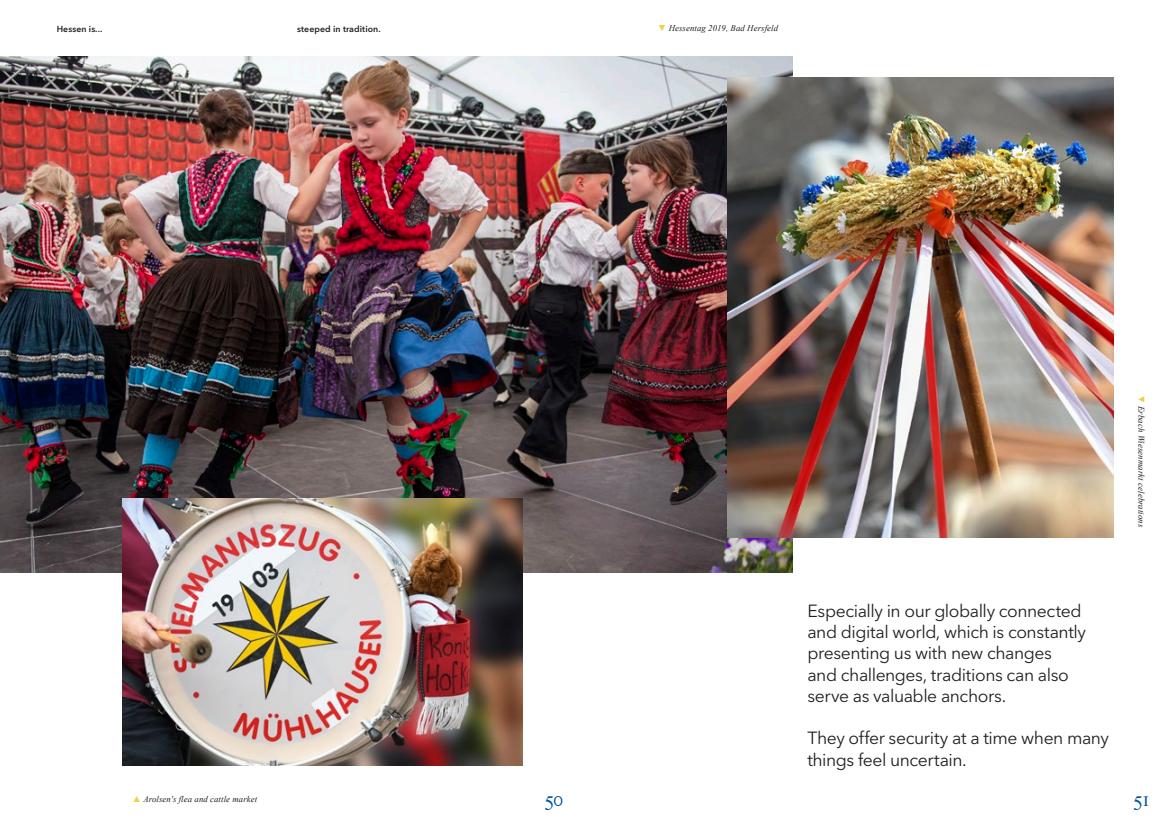
<style>
.page{position:relative;width:1170px;height:833px;background:#fff}
.page>*{position:absolute;margin:0;border:0;box-sizing:border-box;transform-origin:0 0}
.t1{font:20px "Times New Roman";color:#0153a0}
.COPY{font:17.5px/21.2px "Avenir Next LT Pro";letter-spacing:-.025em;color:#231f20}
.Foto_Caption{font:italic 8.75px "Times New Roman";letter-spacing:.01em;color:#231f20}
.t2{font:600 8.75px "Avenir Next LT Pro";letter-spacing:.01em;color:#231f20}
.s1{color:#eed04a}
</style>
<div class="page">
<img style="left:0;top:57px;width:792px;height:515px">
<img style="left:727px;top:78px;width:386px;height:460px">
<img style="left:122px;top:498px;width:401px;height:267px">
<p class="t2" style="left:57px;top:23px;width:47px">Hessen is...</p>
<p class="t2" style="left:297px;top:23px;width:85px">steeped in tradition.</p>
<p class="Foto_Caption" style="left:133px;top:793px;width:126px"><span class="s1">▲</span> Arolsen's flea and cattle market</p>
<p class="Foto_Caption" style="left:657px;top:22px;width:122px"><span class="s1">▼</span> Hessentag 2019, Bad Hersfeld</p>
<p class="Foto_Caption" style="left:1147px;top:395px;width:134px;rotate:90deg"><span class="s1">▼</span> Erbach Wiesenmarkt celebrations</p>
<p class="COPY" style="left:807px;top:600px;width:280px">Especially in our globally connected and digital world, which is constantly presenting us with new changes<br>and challenges, traditions can also serve as valuable anchors.</p>
<p class="COPY" style="left:807px;top:727px;width:303px">They offer security at a time when many things feel uncertain.</p>
<p class="t1" style="left:544px;top:785px;width:20px">50</p>
<p class="t1" style="left:1133px;top:785px;width:17px">51</p>
</div>
